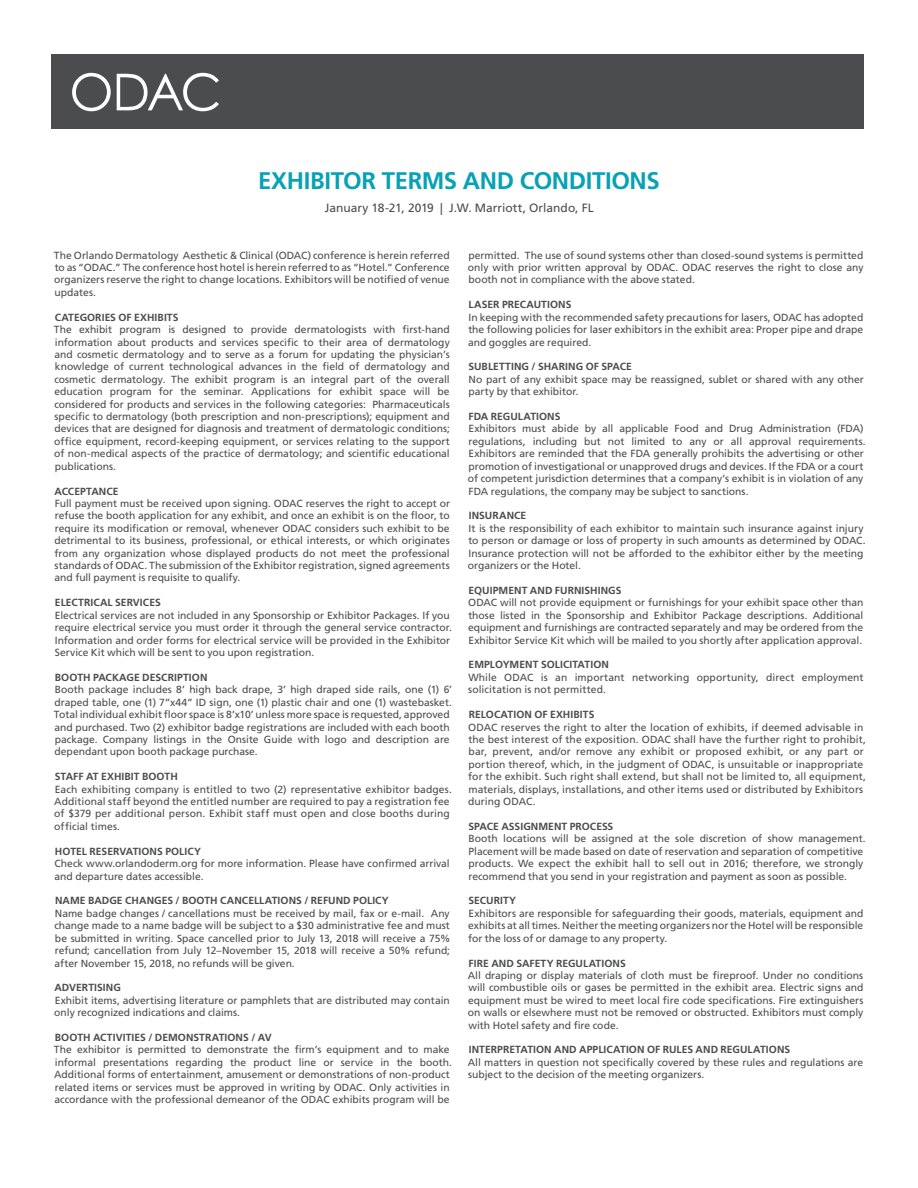
<style>
.page{position:relative;width:918px;height:1188px;background:#fff}
.page>*{position:absolute;margin:0;border:0;box-sizing:border-box;transform-origin:0 0}
.SPONSOR_Type{font:51px "Century Gothic";color:#fff}
.t1{font:700 24px "Frutiger LT Std";letter-spacing:-.02em;color:#07a2b6}
.t2{font:12px "Frutiger LT Std";color:#4b4c4d}
.t3{font:10.35px/12.5px "Frutiger LT Std";color:#4b4c4d}
.t4{font:700 10.35px "Frutiger LT Std";letter-spacing:.005em;color:#4b4c4d}
</style>
<div class="page">
<div style="left:52px;top:54px;width:812px;height:75px;background:#4b4c4d"></div>
<p class="SPONSOR_Type" style="left:69px;top:61px;width:154px">ODAC</p>
<p class="t1" style="left:258px;top:167px;width:403px">EXHIBITOR TERMS AND CONDITIONS</p>
<p class="t2" style="left:325px;top:201px;width:270px">January 18-21, 2019 | J.W. Marriott, Orlando, FL</p>
<p class="t3" style="left:54px;top:249px;width:397px;text-align:justify">The Orlando Dermatology Aesthetic &amp; Clinical (ODAC) conference is herein referred to as “ODAC.” The conference host hotel is herein referred to as “Hotel.” Conference organizers reserve the right to change locations. Exhibitors will be notified of venue updates.</p>
<p class="t4" style="left:55px;top:311px;width:125px">CATEGORIES OF EXHIBITS</p>
<p class="t3" style="left:54px;top:323px;width:398px;text-align:justify">The exhibit program is designed to provide dermatologists with first-hand information about products and services specific to their area of dermatology and cosmetic dermatology and to serve as a forum for updating the physician’s knowledge of current technological advances in the field of dermatology and cosmetic dermatology. The exhibit program is an integral part of the overall education program for the seminar. Applications for exhibit space will be considered for products and services in the following categories: Pharmaceuticals specific to dermatology (both prescription and non-prescriptions); equipment and devices that are designed for diagnosis and treatment of dermatologic conditions; office equipment, record-keeping equipment, or services relating to the support of non-medical aspects of the practice of dermatology; and scientific educational publications.</p>
<p class="t4" style="left:54px;top:485px;width:66px">ACCEPTANCE</p>
<p class="t3" style="left:55px;top:497px;width:397px;text-align:justify">Full payment must be received upon signing. ODAC reserves the right to accept or refuse the booth application for any exhibit, and once an exhibit is on the floor, to require its modification or removal, whenever ODAC considers such exhibit to be detrimental to its business, professional, or ethical interests, or which originates from any organization whose displayed products do not meet the professional standards of ODAC. The submission of the Exhibitor registration, signed agreements and full payment is requisite to qualify.</p>
<p class="t4" style="left:55px;top:597px;width:107px">ELECTRICAL SERVICES</p>
<p class="t3" style="left:55px;top:609px;width:399px">Electrical services are not included in any Sponsorship or Exhibitor Packages. If you require electrical service you must order it through the general service contractor.<br>Information and order forms for electrical service will be provided in the Exhibitor Service Kit which will be sent to you upon registration.</p>
<p class="t4" style="left:55px;top:671px;width:154px">BOOTH PACKAGE DESCRIPTION</p>
<p class="t3" style="left:54px;top:683px;width:400px">Booth package includes 8’ high back drape, 3’ high draped side rails, one (1) 6’ draped table, one (1) 7”x44” ID sign, one (1) plastic chair and one (1) wastebasket.<br>Total individual exhibit floor space is 8’x10’ unless more space is requested, approved and purchased. Two (2) exhibitor badge registrations are included with each booth package. Company listings in the Onsite Guide with logo and description are dependant upon booth package purchase.</p>
<p class="t4" style="left:55px;top:771px;width:125px">STAFF AT EXHIBIT BOOTH</p>
<p class="t3" style="left:54px;top:783px;width:399px">Each exhibiting company is entitled to two (2) representative exhibitor badges.<br>Additional staff beyond the entitled number are required to pay a registration fee of $379 per additional person. Exhibit staff must open and close booths during official times.</p>
<p class="t4" style="left:55px;top:845px;width:148px">HOTEL RESERVATIONS POLICY</p>
<p class="t3" style="left:55px;top:857px;width:397px">Check www.orlandoderm.org for more information. Please have confirmed arrival and departure dates accessible.</p>
<p class="t4" style="left:55px;top:895px;width:335px">NAME BADGE CHANGES / BOOTH CANCELLATIONS / REFUND POLICY</p>
<p class="t3" style="left:54px;top:907px;width:398px;text-align:justify">Name badge changes / cancellations must be received by mail, fax or e-mail. Any change made to a name badge will be subject to a $30 administrative fee and must be submitted in writing. Space cancelled prior to July 13, 2018 will receive a 75% refund; cancellation from July 12–November 15, 2018 will receive a 50% refund; after November 15, 2018, no refunds will be given.</p>
<p class="t4" style="left:54px;top:982px;width:68px">ADVERTISING</p>
<p class="t3" style="left:54px;top:994px;width:397px">Exhibit items, advertising literature or pamphlets that are distributed may contain only recognized indications and claims.</p>
<p class="t4" style="left:55px;top:1031px;width:218px">BOOTH ACTIVITIES / DEMONSTRATIONS / AV</p>
<p class="t3" style="left:54px;top:1044px;width:400px">The exhibitor is permitted to demonstrate the firm’s equipment and to make informal presentations regarding the product line or service in the booth.<br>Additional forms of entertainment, amusement or demonstrations of non-product related items or services must be approved in writing by ODAC. Only activities in accordance with the professional demeanor of the ODAC exhibits program will be</p>
<p class="t3" style="left:468px;top:249px;width:397px;text-align:justify">permitted. The use of sound systems other than closed-sound systems is permitted only with prior written approval by ODAC. ODAC reserves the right to close any booth not in compliance with the above stated.</p>
<p class="t4" style="left:469px;top:299px;width:104px">LASER PRECAUTIONS</p>
<p class="t3" style="left:468px;top:311px;width:397px;text-align:justify">In keeping with the recommended safety precautions for lasers, ODAC has adopted the following policies for laser exhibitors in the exhibit area: Proper pipe and drape and goggles are required.</p>
<p class="t4" style="left:468px;top:361px;width:165px">SUBLETTING / SHARING OF SPACE</p>
<p class="t3" style="left:468px;top:373px;width:397px">No part of any exhibit space may be reassigned, sublet or shared with any other party by that exhibitor.</p>
<p class="t4" style="left:469px;top:410px;width:93px">FDA REGULATIONS</p>
<p class="t3" style="left:468px;top:423px;width:399px">Exhibitors must abide by all applicable Food and Drug Administration (FDA) regulations, including but not limited to any or all approval requirements.<br>Exhibitors are reminded that the FDA generally prohibits the advertising or other promotion of investigational or unapproved drugs and devices. If the FDA or a court of competent jurisdiction determines that a company’s exhibit is in violation of any FDA regulations, the company may be subject to sanctions.</p>
<p class="t4" style="left:469px;top:510px;width:59px">INSURANCE</p>
<p class="t3" style="left:468px;top:522px;width:399px">It is the responsibility of each exhibitor to maintain such insurance against injury to person or damage or loss of property in such amounts as determined by ODAC.<br>Insurance protection will not be afforded to the exhibitor either by the meeting organizers or the Hotel.</p>
<p class="t4" style="left:469px;top:584px;width:154px">EQUIPMENT AND FURNISHINGS</p>
<p class="t3" style="left:468px;top:597px;width:397px;text-align:justify">ODAC will not provide equipment or furnishings for your exhibit space other than those listed in the Sponsorship and Exhibitor Package descriptions. Additional equipment and furnishings are contracted separately and may be ordered from the Exhibitor Service Kit which will be mailed to you shortly after application approval.</p>
<p class="t4" style="left:469px;top:659px;width:142px">EMPLOYMENT SOLICITATION</p>
<p class="t3" style="left:468px;top:671px;width:397px">While ODAC is an important networking opportunity, direct employment solicitation is not permitted.</p>
<p class="t4" style="left:469px;top:708px;width:127px">RELOCATION OF EXHIBITS</p>
<p class="t3" style="left:468px;top:721px;width:399px">ODAC reserves the right to alter the location of exhibits, if deemed advisable in the best interest of the exposition. ODAC shall have the further right to prohibit, bar, prevent, and/or remove any exhibit or proposed exhibit, or any part or portion thereof, which, in the judgment of ODAC, is unsuitable or inappropriate for the exhibit. Such right shall extend, but shall not be limited to, all equipment, materials, displays, installations, and other items used or distributed by Exhibitors during ODAC.</p>
<p class="t4" style="left:468px;top:820px;width:146px">SPACE ASSIGNMENT PROCESS</p>
<p class="t3" style="left:468px;top:833px;width:399px">Booth locations will be assigned at the sole discretion of show management.<br>Placement will be made based on date of reservation and separation of competitive products. We expect the exhibit hall to sell out in 2016; therefore, we strongly recommend that you send in your registration and payment as soon as possible.</p>
<p class="t4" style="left:468px;top:895px;width:49px">SECURITY</p>
<p class="t3" style="left:468px;top:907px;width:397px;text-align:justify">Exhibitors are responsible for safeguarding their goods, materials, equipment and exhibits at all times. Neither the meeting organizers nor the Hotel will be responsible for the loss of or damage to any property.</p>
<p class="t4" style="left:469px;top:957px;width:159px">FIRE AND SAFETY REGULATIONS</p>
<p class="t3" style="left:468px;top:969px;width:397px;text-align:justify">All draping or display materials of cloth must be fireproof. Under no conditions will combustible oils or gases be permitted in the exhibit area. Electric signs and equipment must be wired to meet local fire code specifications. Fire extinguishers on walls or elsewhere must not be removed or obstructed. Exhibitors must comply with Hotel safety and fire code.</p>
<p class="t4" style="left:469px;top:1044px;width:323px">INTERPRETATION AND APPLICATION OF RULES AND REGULATIONS</p>
<p class="t3" style="left:468px;top:1056px;width:397px">All matters in question not specifically covered by these rules and regulations are subject to the decision of the meeting organizers.</p>
</div>
